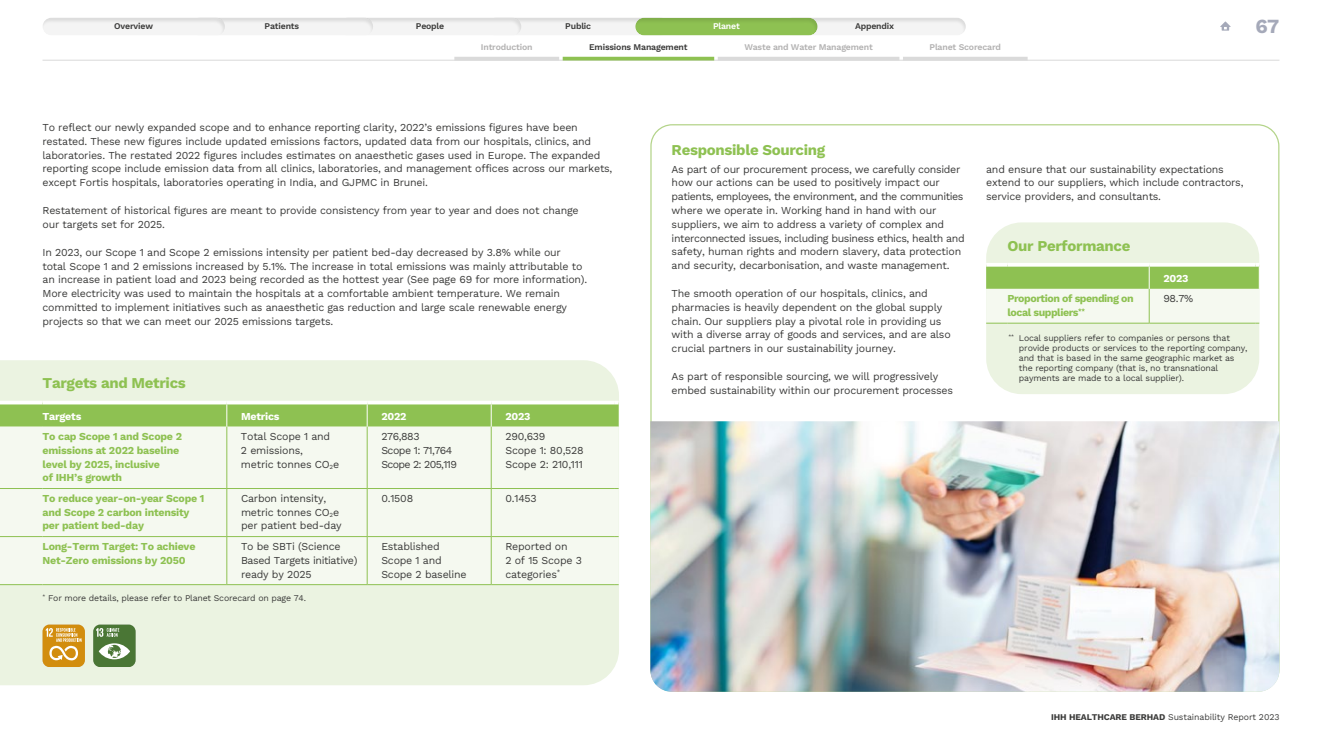
<style>
.page{position:relative;width:1322px;height:745px;background:#fff}
.page>*{position:absolute;margin:0;border:0;box-sizing:border-box;transform-origin:0 0}
.t1{font:700 20px "Work Sans";color:#a5a9b9}
.t2{font:700 15px "Work Sans";letter-spacing:-.02em;color:#8ec152}
.t3{font:10.62px/13.8px "Work Sans";letter-spacing:-.02em;color:#3c3c3b}
.t4{font:700 10.62px/13.8px "Work Sans";letter-spacing:-.02em;color:#8ec152}
.t5{font:700 10.62px/13.8px "Work Sans";letter-spacing:-.04em;color:#8ec152}
.t6{font:10.62px/13.8px "Work Sans";letter-spacing:-.05em;color:#3c3c3b}
.t7{font:700 10.62px "Work Sans";letter-spacing:-.02em;color:#fff}
.t8{font:8.75px/10px "Work Sans";letter-spacing:-.02em;color:#3c3c3b}
.t9{font:600 8.75px "Work Sans";letter-spacing:-.02em;color:#3c3c3b}
.t10{font:600 8.75px "Work Sans";letter-spacing:-.02em;color:#b3b2b2}
.t11{font:600 8.75px "Work Sans";letter-spacing:-.02em;color:#fff}
.s1{font-weight:700}
</style>
<div class="page">
<div style="left:0;top:360px;width:619px;height:324px;background:#ebf3e1"></div>
<div style="left:0;top:426px;width:619px;height:158px;background:#f5f9f0"></div>
<svg style="left:0;top:400px;width:619px;height:26px;background:#a1cb6f"></svg>
<hr style="left:226px;top:426px;width:1px;height:62px;background:#8ec152">
<hr style="left:367px;top:426px;width:1px;height:62px;background:#8ec152">
<hr style="left:491px;top:426px;width:1px;height:62px;background:#8ec152">
<hr style="left:0;top:488px;width:43px;height:1px;background:#8ec152">
<hr style="left:43px;top:488px;width:184px;height:1px;background:#8ec152">
<hr style="left:227px;top:488px;width:140px;height:1px;background:#8ec152">
<hr style="left:226px;top:488px;width:1px;height:48px;background:#8ec152">
<hr style="left:367px;top:488px;width:124px;height:1px;background:#8ec152">
<hr style="left:367px;top:488px;width:1px;height:48px;background:#8ec152">
<hr style="left:491px;top:488px;width:124px;height:1px;background:#8ec152">
<hr style="left:491px;top:488px;width:1px;height:48px;background:#8ec152">
<hr style="left:0;top:536px;width:43px;height:1px;background:#8ec152">
<hr style="left:43px;top:536px;width:184px;height:1px;background:#8ec152">
<hr style="left:227px;top:536px;width:140px;height:1px;background:#8ec152">
<hr style="left:226px;top:536px;width:1px;height:48px;background:#8ec152">
<hr style="left:367px;top:536px;width:124px;height:1px;background:#8ec152">
<hr style="left:367px;top:536px;width:1px;height:48px;background:#8ec152">
<hr style="left:491px;top:536px;width:124px;height:1px;background:#8ec152">
<hr style="left:491px;top:536px;width:1px;height:48px;background:#8ec152">
<hr style="left:0;top:584px;width:43px;height:1px;background:#8ec152">
<hr style="left:43px;top:584px;width:184px;height:1px;background:#8ec152">
<hr style="left:227px;top:584px;width:140px;height:1px;background:#8ec152">
<hr style="left:367px;top:584px;width:124px;height:1px;background:#8ec152">
<hr style="left:491px;top:584px;width:124px;height:1px;background:#8ec152">
<svg style="left:43px;top:624px;width:42px;height:42px;background:#dba542"></svg>
<svg style="left:93px;top:624px;width:43px;height:42px;background:#739563"></svg>
<div style="left:986px;top:222px;width:273px;height:172px;background:#ebf3e1;border-radius:35px"></div>
<svg style="left:986px;top:263px;width:274px;height:60px"></svg>
<img style="left:650px;top:421px;width:629px;height:270px">
<div style="left:772px;top:10px;width:205px;height:28px;background:#000;opacity:.1"></div>
<div style="left:476px;top:10px;width:205px;height:28px;background:#000;opacity:.1"></div>
<div style="left:328px;top:10px;width:205px;height:28px;background:#000;opacity:.1"></div>
<div style="left:180px;top:10px;width:205px;height:28px;background:#000;opacity:.1"></div>
<svg style="left:1220px;top:21px;width:11px;height:10px"></svg>
<div style="left:32px;top:10px;width:205px;height:28px;background:#000;opacity:.1"></div>
<div style="left:625px;top:10px;width:204px;height:28px;background:#000;opacity:.1"></div>
<hr style="left:43px;top:60px;width:1236px;height:1px;background:#dadada">
<hr style="left:718px;top:57px;width:181px;height:3px;background:#dadada">
<hr style="left:903px;top:57px;width:124px;height:3px;background:#dadada">
<hr style="left:454px;top:57px;width:105px;height:3px;background:#dadada">
<hr style="left:563px;top:57px;width:151px;height:3px;background:#8ec152">
<p class="t9" style="left:114px;top:20px;width:40px">Overview</p>
<p class="t9" style="left:265px;top:20px;width:36px">Patients</p>
<p class="t11" style="left:713px;top:20px;width:28px">Planet</p>
<h1 class="t1" style="left:1255px;top:11px;width:26px">67</h1>
<p class="t10" style="left:481px;top:40px;width:53px">Introduction</p>
<p class="t9" style="left:589px;top:40px;width:100px">Emissions Management</p>
<p class="t10" style="left:744px;top:40px;width:130px">Waste and Water Management</p>
<p class="t10" style="left:929px;top:40px;width:73px">Planet Scorecard</p>
<p class="t9" style="left:416px;top:20px;width:30px">People</p>
<p class="t9" style="left:565px;top:20px;width:27px">Public</p>
<p class="t9" style="left:855px;top:20px;width:41px">Appendix</p>
<p class="t3" style="left:43px;top:120px;width:571px">To reflect our newly expanded scope and to enhance reporting clarity, 2022’s emissions figures have been restated. These new figures include updated emissions factors, updated data from our hospitals, clinics, and laboratories. The restated 2022 figures includes estimates on anaesthetic gases used in Europe. The expanded reporting scope include emission data from all clinics, laboratories, and management offices across our markets, except Fortis hospitals, laboratories operating in India, and GJPMC in Brunei.</p>
<p class="t3" style="left:43px;top:203px;width:537px">Restatement of historical figures are meant to provide consistency from year to year and does not change our targets set for 2025.</p>
<p class="t3" style="left:43px;top:245px;width:546px">In 2023, our Scope 1 and Scope 2 emissions intensity per patient bed-day decreased by 3.8% while our<br>total Scope 1 and 2 emissions increased by 5.1%. The increase in total emissions was mainly attributable to an increase in patient load and 2023 being recorded as the hottest year (See page 69 for more information).<br>More electricity was used to maintain the hospitals at a comfortable ambient temperature. We remain committed to implement initiatives such as anaesthetic gas reduction and large scale renewable energy projects so that we can meet our 2025 emissions targets.</p>
<h2 class="t2" style="left:43px;top:371px;width:145px">Targets and Metrics</h2>
<p class="t7" style="left:43px;top:407px;width:40px">Targets</p>
<p class="t7" style="left:241px;top:407px;width:40px">Metrics</p>
<p class="t7" style="left:381px;top:407px;width:27px">2022</p>
<p class="t7" style="left:505px;top:407px;width:27px">2023</p>
<p class="t4" style="left:43px;top:429px;width:141px">To cap Scope 1 and Scope 2 emissions at 2022 baseline level by 2025, inclusive<br>of IHH’s growth</p>
<p class="t3" style="left:241px;top:429px;width:100px">Total Scope 1 and<br>2 emissions,<br>metric tonnes CO<sub>2</sub>e</p>
<p class="t6" style="left:381px;top:429px;width:77px">276,883<br>Scope 1: 71,764<br>Scope 2: 205,119</p>
<p class="t3" style="left:505px;top:429px;width:80px">290,639<br>Scope 1: 80,528<br>Scope 2: 210,111</p>
<p class="t4" style="left:43px;top:490px;width:163px">To reduce year-on-year Scope 1 and Scope 2 carbon intensity per patient bed-day</p>
<p class="t3" style="left:241px;top:490px;width:102px">Carbon intensity, metric tonnes CO<sub>2</sub>e per patient bed-day</p>
<p class="t3" style="left:381px;top:490px;width:33px">0.1508</p>
<p class="t3" style="left:505px;top:490px;width:33px">0.1453</p>
<p class="t4" style="left:43px;top:538px;width:154px">Long-Term Target: To achieve<br>Net-Zero emissions by 2050</p>
<p class="t3" style="left:241px;top:538px;width:118px">To be SBTi (Science<br>Based Targets initiative) ready by 2025</p>
<p class="t3" style="left:381px;top:538px;width:87px">Established<br>Scope 1 and<br>Scope 2 baseline</p>
<p class="t3" style="left:505px;top:538px;width:78px">Reported on<br>2 of 15 Scope 3 categories<sup>*</sup></p>
<p class="t8" style="left:43px;top:592px;width:265px"><sup>*</sup> For more details, please refer to Planet Scorecard on page 74.</p>
<h2 class="t2" style="left:671px;top:139px;width:155px">Responsible Sourcing</h2>
<p class="t3" style="left:671px;top:162px;width:295px">As part of our procurement process, we carefully consider how our actions can be used to positively impact our patients, employees, the environment, and the communities where we operate in. Working hand in hand with our suppliers, we aim to address a variety of complex and interconnected issues, including business ethics, health and safety, human rights and modern slavery, data protection and security, decarbonisation, and waste management.</p>
<p class="t3" style="left:671px;top:286px;width:281px">The smooth operation of our hospitals, clinics, and pharmacies is heavily dependent on the global supply chain. Our suppliers play a pivotal role in providing us with a diverse array of goods and services, and are also crucial partners in our sustainability journey.</p>
<p class="t3" style="left:671px;top:369px;width:283px">As part of responsible sourcing, we will progressively embed sustainability within our procurement processes</p>
<p class="t3" style="left:986px;top:162px;width:259px">and ensure that our sustainability expectations extend to our suppliers, which include contractors, service providers, and consultants.</p>
<h2 class="t2" style="left:1007px;top:234px;width:124px">Our Performance</h2>
<p class="t7" style="left:1163px;top:270px;width:27px">2023</p>
<p class="t5" style="left:1007px;top:291px;width:128px">Proportion of spending on local suppliers<sup>**</sup></p>
<p class="t3" style="left:1163px;top:291px;width:31px">98.7%</p>
<p class="t8" style="left:1019px;top:332px;width:230px;text-indent:-11px"><sup>**</sup> Local suppliers refer to companies or persons that provide products or services to the reporting company, and that is based in the same geographic market as the reporting company (that is, no transnational payments are made to a local supplier).</p>
<p class="t8" style="left:1051px;top:711px;width:230px"><span class="s1">IHH HEALTHCARE BERHAD</span> Sustainability Report 2023</p>
</div>
